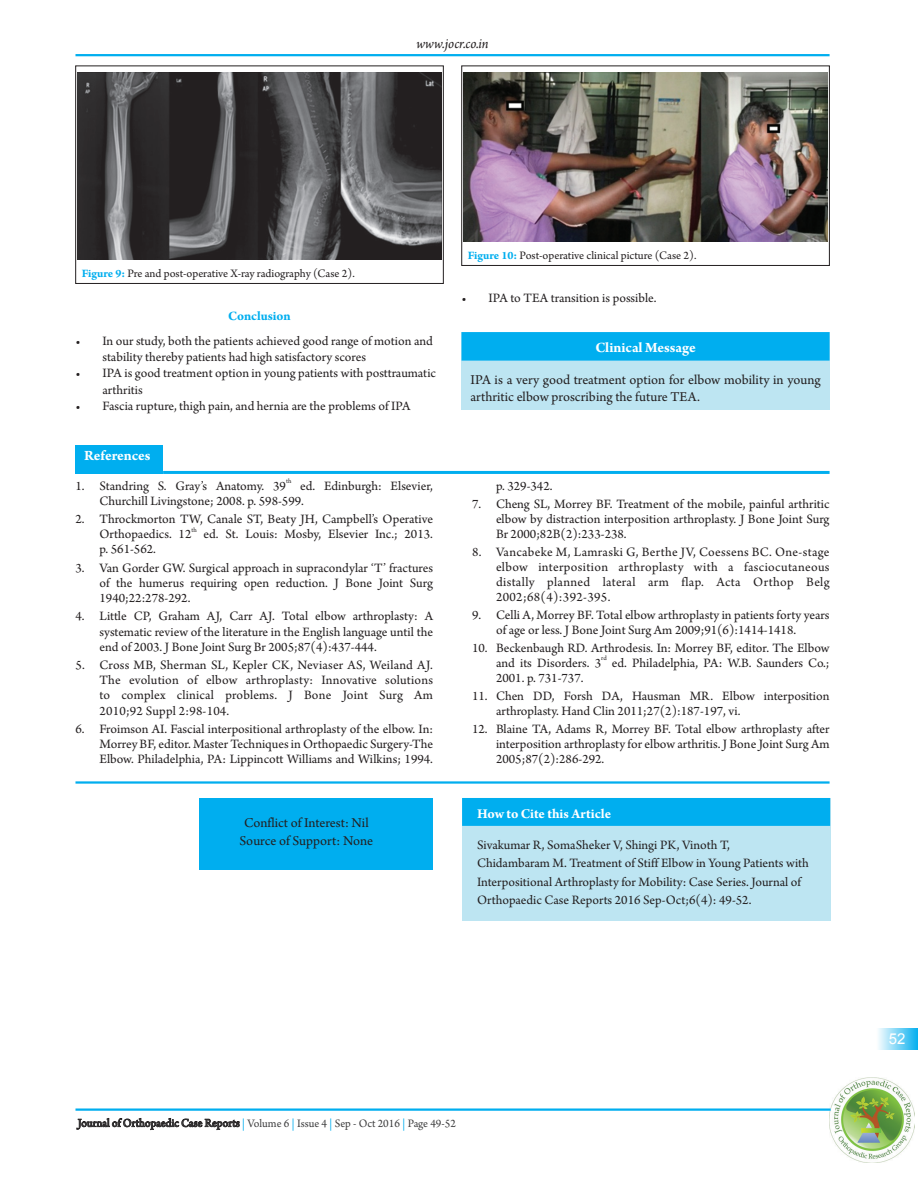
<style>
.page{position:relative;width:918px;height:1188px;background:#fff}
.page>*{position:absolute;margin:0;border:0;box-sizing:border-box;transform-origin:0 0}
.CM_H{font:700 15px "Arno Pro";letter-spacing:-.005em;color:#fff}
.t1{font:italic 15px "Arno Pro";color:#231f20}
.REF_H{font:700 15px "Arno Pro";letter-spacing:-.005em;color:#fff}
.t2{font:15px "Arial";color:#fff}
.CM_TX{font:14.25px/17.1px "Arno Pro";color:#231f20}
.SRC{font:14.25px/18px "Arno Pro";color:#231f20;text-align:center}
.HTC_H{font:700 14.25px "Arno Pro";color:#fff}
.REF{font:13.5px/15.1px "Arno Pro";color:#231f20;text-align:justify}
.L{font:13.5px/16.2px "Arno Pro";color:#231f20}
.HTC_TX{font:13.5px/18.5px "Arno Pro";color:#231f20}
.t3{font:700 13.5px "Arno Pro";letter-spacing:-.005em;color:#00aeef}
.FGC{font:12px "Arno Pro";color:#231f20}
.t4{font:12px "Arno Pro";color:#3e3e3f}
.REF-2{font:6.75px "Arno Pro";color:#231f20}
.s1{font-weight:700;color:#00aeef}
.s2{color:#00aeef}
</style>
<div class="page">
<img style="left:829px;top:1077px;width:85px;height:85px">
<hr style="left:75px;top:1108px;width:756px;height:3px;background:#00aeef">
<svg style="left:76px;top:1118px;width:164px;height:12px"></svg>
<div style="left:876px;top:1029px;width:42px;height:21px;background:linear-gradient(to right,#fffffe,#0db2ef)"></div>
<hr style="left:75px;top:54px;width:755px;height:2px;background:#00aeef">
<img style="left:78px;top:72px;width:363px;height:187px">
<div style="left:75px;top:66px;width:369px;height:218px;border:1px solid #231f20"></div>
<img style="left:464px;top:72px;width:363px;height:169px">
<div style="left:462px;top:66px;width:368px;height:200px;border:1px solid #231f20"></div>
<div style="left:462px;top:332px;width:368px;height:78px;background:#bde5f2"></div>
<div style="left:462px;top:332px;width:368px;height:29px;background:#00aeef"></div>
<hr style="left:163px;top:471px;width:667px;height:3px;background:#00aeef">
<div style="left:75px;top:445px;width:88px;height:29px;background:#00aeef"></div>
<div style="left:199px;top:798px;width:234px;height:72px;background:#00aeef"></div>
<div style="left:462px;top:798px;width:368px;height:123px;background:#bde5f2"></div>
<div style="left:462px;top:798px;width:368px;height:28px;background:#00aeef"></div>
<hr style="left:75px;top:781px;width:755px;height:3px;background:#00aeef">
<p class="t1" style="left:416px;top:35px;width:74px">www.jocr.co.in</p>
<p class="FGC" style="left:82px;top:267px;width:274px"><span class="s1">Figure 9:</span> Pre and post‑operative X‑ray radiography (Case 2).</p>
<h1 class="t3" style="left:228px;top:308px;width:64px">Conclusion</h1>
<p class="L" style="left:102px;top:334px;width:332px;text-indent:-27px">• In our study, both the patients achieved good range of motion and stability thereby patients had high satisfactory scores</p>
<p class="L" style="left:102px;top:366px;width:335px;text-indent:-27px">• IPA is good treatment option in young patients with posttraumatic arthritis</p>
<p class="L" style="left:75px;top:398px;width:337px">• Fascia rupture, thigh pain, and hernia are the problems of IPA</p>
<p class="REF_H" style="left:84px;top:447px;width:68px">References</p>
<p class="REF" style="left:75px;top:479px;width:212px">1. Standring S. Gray’s Anatomy. 39</p>
<p class="REF-2" style="left:286px;top:477px;width:7px">th</p>
<p class="REF" style="left:99px;top:479px;width:335px;text-indent:201px">ed. Edinburgh: Elsevier,<br>Churchill Livingstone; 2008. p. 598‑599.</p>
<p class="REF" style="left:99px;top:512px;width:335px;text-indent:-24px">2. Throckmorton TW, Canale ST, Beaty JH, Campbell’s Operative<br>Orthopaedics. 12</p>
<p class="REF-2" style="left:191px;top:526px;width:7px">th</p>
<p class="REF" style="left:204px;top:527px;width:231px">ed. St. Louis: Mosby, Elsevier Inc.; 2013.</p>
<p class="REF" style="left:99px;top:543px;width:58px">p. 561‑562.</p>
<p class="REF" style="left:99px;top:561px;width:335px;text-indent:-24px">3. Van Gorder GW. Surgical approach in supracondylar ‘T’ fractures of the humerus requiring open reduction. J Bone Joint Surg 1940;22:278‑292.</p>
<p class="REF" style="left:99px;top:609px;width:335px;text-indent:-24px">4. Little CP, Graham AJ, Carr AJ. Total elbow arthroplasty: A systematic review of the literature in the English language until the end of 2003. J Bone Joint Surg Br 2005;87(4):437‑444.</p>
<p class="REF" style="left:99px;top:658px;width:335px;text-indent:-24px">5. Cross MB, Sherman SL, Kepler CK, Neviaser AS, Weiland AJ.<br>The evolution of elbow arthroplasty: Innovative solutions to complex clinical problems. J Bone Joint Surg Am 2010;92 Suppl 2:98‑104.</p>
<p class="REF" style="left:99px;top:722px;width:335px;text-indent:-24px">6. Froimson AI. Fascial interpositional arthroplasty of the elbow. In:<br>Morrey BF, editor. Master Techniques in Orthopaedic Surgery‑The Elbow. Philadelphia, PA: Lippincott Williams and Wilkins; 1994.</p>
<p class="SRC" style="left:240px;top:815px;width:135px">Conflict of Interest: Nil<br>Source of Support: None</p>
<p class="FGC" style="left:468px;top:249px;width:230px"><span class="s1">Figure 10:</span> Post‑operative clinical picture (Case 2).</p>
<p class="L" style="left:462px;top:290px;width:196px">• IPA to TEA transition is possible.</p>
<p class="CM_H" style="left:595px;top:338px;width:102px">Clinical Message</p>
<p class="CM_TX" style="left:471px;top:372px;width:352px">IPA is a very good treatment option for elbow mobility in young arthritic elbow proscribing the future TEA.</p>
<p class="REF" style="left:496px;top:479px;width:58px">p. 329‑342.</p>
<p class="REF" style="left:496px;top:497px;width:335px;text-indent:-24px">7. Cheng SL, Morrey BF. Treatment of the mobile, painful arthritic elbow by distraction interposition arthroplasty. J Bone Joint Surg Br 2000;82B(2):233‑238.</p>
<p class="REF" style="left:496px;top:545px;width:335px;text-indent:-24px">8. Vancabeke M, Lamraski G, Berthe JV, Coessens BC. One‑stage elbow interposition arthroplasty with a fasciocutaneous distally planned lateral arm flap. Acta Orthop Belg 2002;68(4):392‑395.</p>
<p class="REF" style="left:496px;top:608px;width:335px;text-indent:-24px">9. Celli A, Morrey BF. Total elbow arthroplasty in patients forty years of age or less. J Bone Joint Surg Am 2009;91(6):1414‑1418.</p>
<p class="REF" style="left:496px;top:641px;width:335px;text-indent:-24px">10. Beckenbaugh RD. Arthrodesis. In: Morrey BF, editor. The Elbow and its Disorders. 3</p>
<p class="REF-2" style="left:601px;top:654px;width:7px">rd</p>
<p class="REF" style="left:612px;top:656px;width:219px">ed. Philadelphia, PA: W.B. Saunders Co.;</p>
<p class="REF" style="left:496px;top:671px;width:89px">2001. p. 731‑737.</p>
<p class="REF" style="left:496px;top:689px;width:335px;text-indent:-24px">11. Chen DD, Forsh DA, Hausman MR. Elbow interposition arthroplasty. Hand Clin 2011;27(2):187‑197, vi.</p>
<p class="REF" style="left:496px;top:722px;width:335px;text-indent:-24px">12. Blaine TA, Adams R, Morrey BF. Total elbow arthroplasty after interposition arthroplasty for elbow arthritis. J Bone Joint Surg Am 2005;87(2):286‑292.</p>
<p class="HTC_H" style="left:477px;top:806px;width:135px">How to Cite this Article</p>
<p class="HTC_TX" style="left:477px;top:836px;width:333px">Sivakumar R, SomaSheker V, Shingi PK, Vinoth T,<br>Chidambaram M. Treatment of Stiff Elbow in Young Patients with Interpositional Arthroplasty for Mobility: Case Series. Journal of Orthopaedic Case Reports 2016 Sep-Oct;6(4): 49-52.</p>
<p class="t4" style="left:78px;top:1116px;width:380px">Journal of Orthopaedic Case Reports <span class="s2">|</span> Volume 6 <span class="s2">|</span> Issue 4 <span class="s2">|</span> Sep - Oct 2016 <span class="s2">|</span> Page 49-52</p>
<p class="t2" style="left:889px;top:1028px;width:18px">52</p>
</div>
